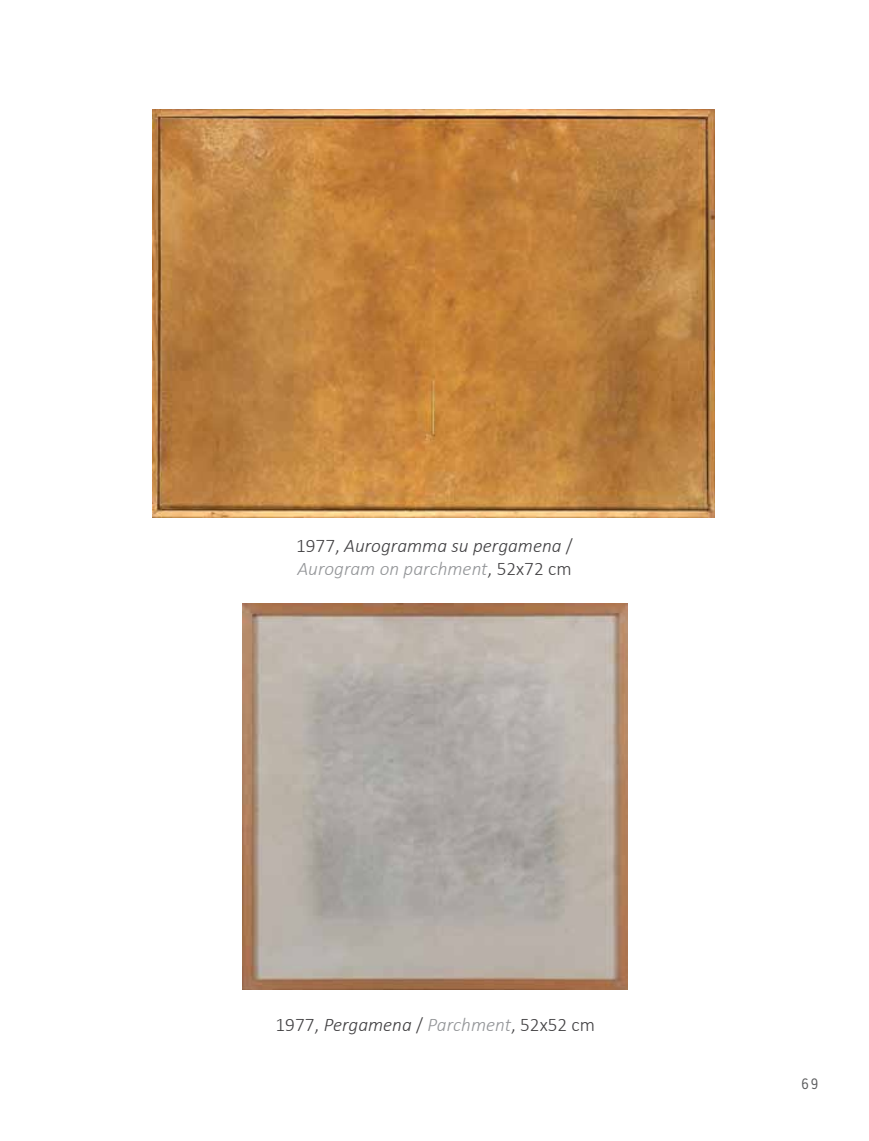
<style>
.page{position:relative;width:869px;height:1141px;background:#fff}
.page>*{position:absolute;margin:0;border:0;box-sizing:border-box;transform-origin:0 0}
.t1{font:italic 300 19.25px/23.1px "Calibri";color:#414042}
.t2{font:300 19.25px "Calibri";color:#414042}
.t3{font:15.75px "Orator Std";color:#58595b}
.s1{font-style:normal}
.s2{color:#939598}
.s3{font-style:italic}
.s4{font-style:italic;color:#939598}
</style>
<div class="page">
<img style="left:153px;top:109px;width:561px;height:409px">
<img style="left:242px;top:604px;width:385px;height:385px">
<p class="t1" style="left:296px;top:534px;width:278px"><span class="s1">1977,</span> Aurogramma su pergamena <span class="s1">/<br></span><span class="s2">Aurogram on parchment</span><span class="s1">, 52x72 cm</span></p>
<p class="t2" style="left:275px;top:1013px;width:321px">1977, <span class="s3">Pergamena</span> / <span class="s4">Parchment</span>, 52x52 cm</p>
<p class="t3" style="left:800px;top:1073px;width:20px">69</p>
</div>
